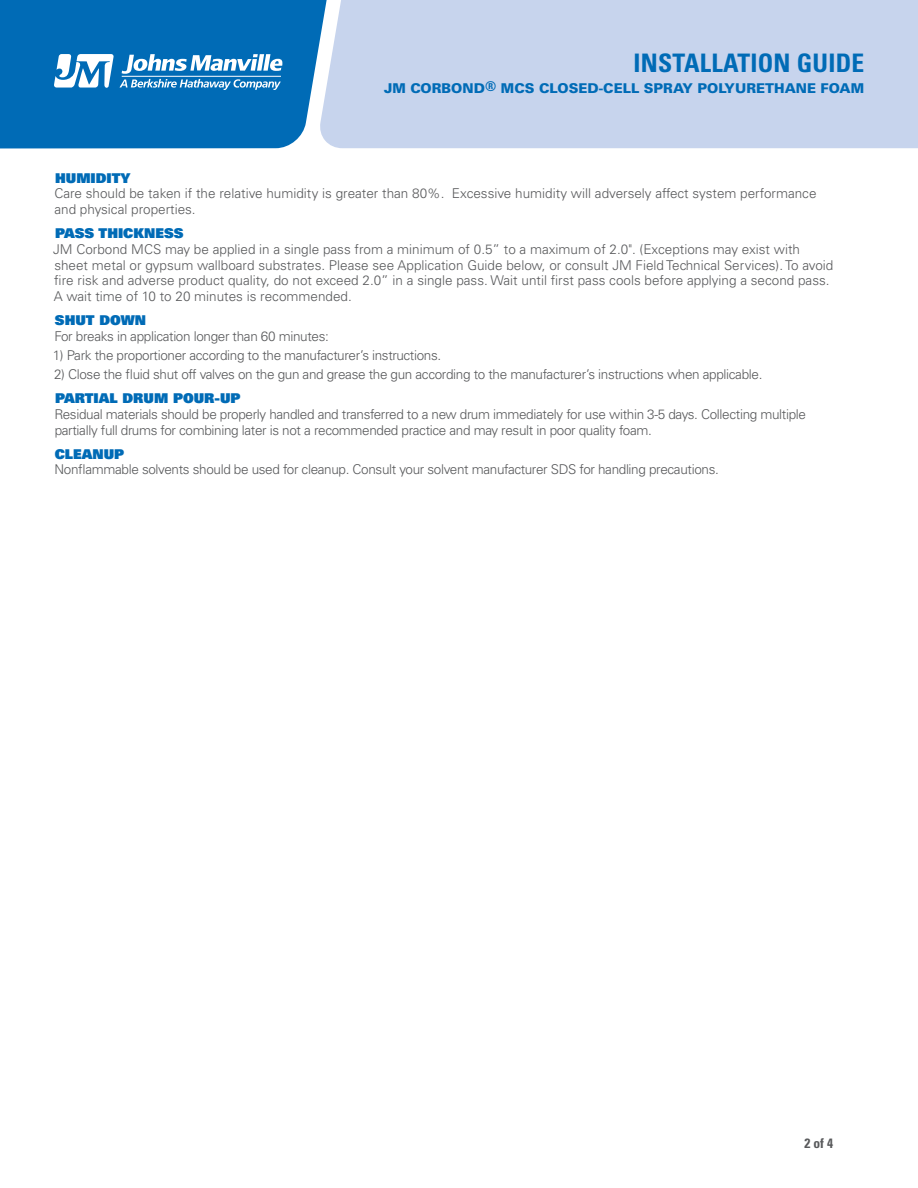
<style>
.page{position:relative;width:918px;height:1188px;background:#fff}
.page>*{position:absolute;margin:0;border:0;box-sizing:border-box;transform-origin:0 0}
.t1{font:700 condensed 25.5px "Univers LT Std";letter-spacing:.01em;color:#006bb6}
.t2{font:300 13.5px/15.8px "Univers LT Std";letter-spacing:-.025em;color:#58595b}
.t3{font:300 13.5px/15.8px "Univers LT Std";color:#58595b}
.t4{font:13.5px "Univers LT Std X Black";color:#006bb6}
.t5{font:900 13.5px "Univers LT Std";color:#006bb6}
.t6{font:700 condensed 13.5px "Univers LT Std";color:#58595b}
.s1{font-weight:700;font-stretch:condensed}
</style>
<div class="page">
<div style="left:0;top:0;width:319px;height:149px;background:#006bb6"></div>
<div style="left:319px;top:0;width:599px;height:148px;background:#c7d4ed"></div>
<svg style="left:54px;top:54px;width:228px;height:36px"></svg>
<hr style="left:122px;top:76px;width:159px;height:1px;background:#fff">
<h1 class="t1" style="left:634px;top:47px;width:232px">INSTALLATION GUIDE</h1>
<p class="t5" style="left:384px;top:80px;width:482px">JM CORBOND<span class="s1">®</span> MCS CLOSED-CELL SPRAY POLYURETHANE FOAM</p>
<p class="t4" style="left:55px;top:169px;width:77px">HUMIDITY</p>
<p class="t3" style="left:54px;top:186px;width:764px">Care should be taken if the relative humidity is greater than 80%. Excessive humidity will adversely affect system performance and physical properties.</p>
<p class="t4" style="left:55px;top:224px;width:130px">PASS THICKNESS</p>
<p class="t3" style="left:53px;top:241px;width:782px">JM Corbond MCS may be applied in a single pass from a minimum of 0.5” to a maximum of 2.0". (Exceptions may exist with sheet metal or gypsum wallboard substrates. Please see Application Guide below, or consult JM Field Technical Services). To avoid fire risk and adverse product quality, do not exceed 2.0” in a single pass. Wait until first pass cools before applying a second pass.<br>A wait time of 10 to 20 minutes is recommended.</p>
<p class="t4" style="left:55px;top:311px;width:93px">SHUT DOWN</p>
<p class="t2" style="left:55px;top:328px;width:276px">For breaks in application longer than 60 minutes:</p>
<p class="t2" style="left:53px;top:347px;width:390px">1) Park the proportioner according to the manufacturer’s instructions.</p>
<p class="t2" style="left:54px;top:366px;width:710px">2) Close the fluid shut off valves on the gun and grease the gun according to the manufacturer’s instructions when applicable.</p>
<p class="t4" style="left:55px;top:389px;width:187px">PARTIAL DRUM POUR-UP</p>
<p class="t2" style="left:54px;top:406px;width:753px">Residual materials should be properly handled and transferred to a new drum immediately for use within 3-5 days. Collecting multiple partially full drums for combining later is not a recommended practice and may result in poor quality foam.</p>
<p class="t4" style="left:55px;top:445px;width:71px">CLEANUP</p>
<p class="t2" style="left:55px;top:462px;width:666px">Nonflammable solvents should be used for cleanup. Consult your solvent manufacturer SDS for handling precautions.</p>
<p class="t6" style="left:805px;top:1135px;width:30px">2 of 4</p>
</div>
